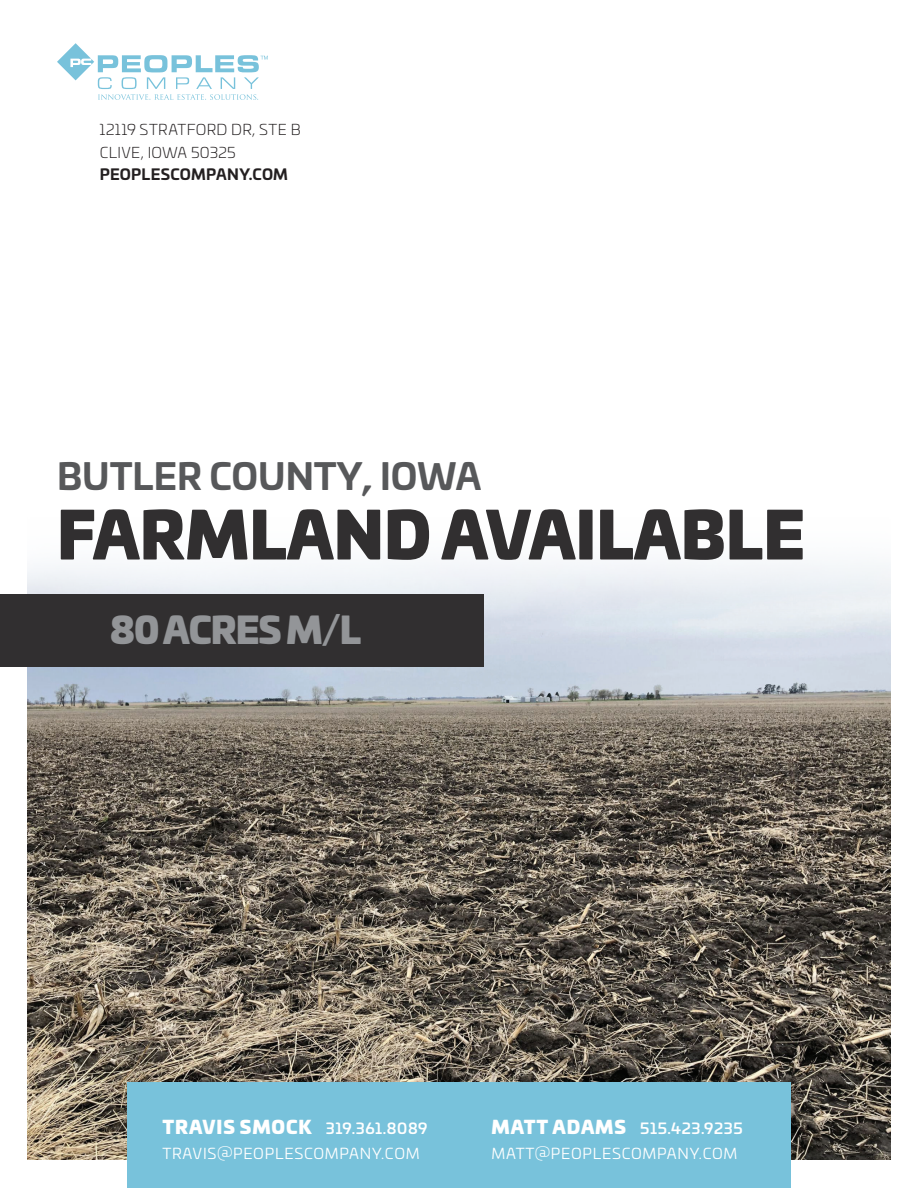
<style>
.page{position:relative;width:918px;height:1188px;background:#fff}
.page>*{position:absolute;margin:0;border:0;box-sizing:border-box;transform-origin:0 0}
.t1{font:63px "Univia Pro Ultra";color:#312f30}
.t2{font:700 36px "Univia Pro";color:#57585a}
.t3{font:36px "Univia Pro Ultra";letter-spacing:-.03em;color:#939598}
.t4{font:15px "Univia Pro";letter-spacing:.05em;color:#fff}
.t5{font:500 15px "Univia Pro";letter-spacing:.04em;color:#fff}
.t6{font:300 15px "Univia Pro";letter-spacing:.02em;color:#231f20}
.t7{font:700 15px "Univia Pro";letter-spacing:.015em;color:#231f20}
.s1{font-family:"Univia Pro Ultra";font-weight:400;font-size:18px}
</style>
<div class="page">
<img style="left:27px;top:564px;width:864px;height:595px">
<div style="left:127px;top:1083px;width:664px;height:105px;background:#78c2db"></div>
<div style="left:0;top:594px;width:484px;height:72px;background:#312f30"></div>
<svg style="left:57px;top:43px;width:211px;height:57px"></svg>
<p class="t6" style="left:100px;top:119px;width:203px">12119 STRATFORD DR, STE B</p>
<p class="t6" style="left:100px;top:142px;width:138px">CLIVE, IOWA 50325</p>
<p class="t7" style="left:100px;top:163px;width:190px">PEOPLESCOMPANY.COM</p>
<p class="t2" style="left:57px;top:448px;width:426px">BUTLER COUNTY, IOWA</p>
<p class="t1" style="left:57px;top:482px;width:750px">FARMLAND AVAILABLE</p>
<p class="t3" style="left:110px;top:600px;width:252px">80 ACRES M/L</p>
<p class="t5" style="left:162px;top:1117px;width:267px"><span class="s1">TRAVIS SMOCK</span> 319.361.8089</p>
<p class="t4" style="left:162px;top:1142px;width:259px">TRAVIS@PEOPLESCOMPANY.COM</p>
<p class="t5" style="left:492px;top:1117px;width:253px"><span class="s1">MATT ADAMS</span> 515.423.9235</p>
<p class="t4" style="left:492px;top:1142px;width:247px">MATT@PEOPLESCOMPANY.COM</p>
</div>
